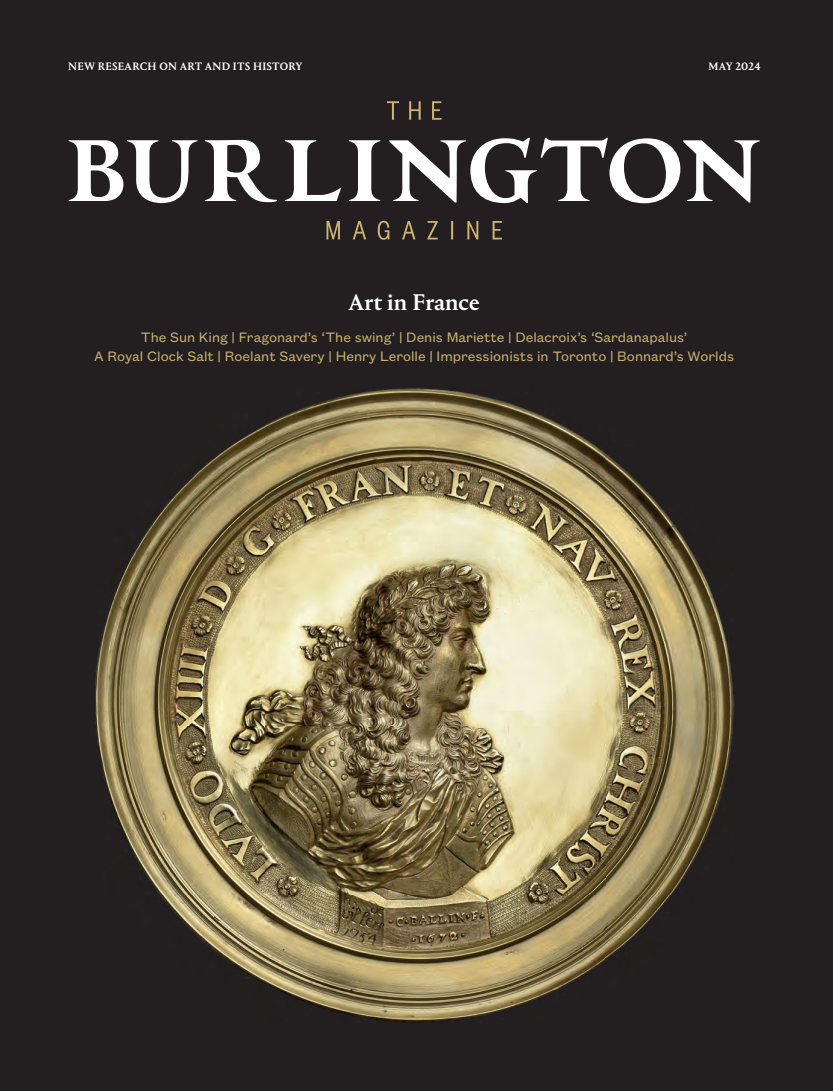
<style>
.page{position:relative;width:833px;height:1091px;background:#fff}
.page>*{position:absolute;margin:0;border:0;box-sizing:border-box;transform-origin:0 0}
.t1{font:500 23.75px "Portrait Text";color:#fff}
.t2{font:15px/19.1px "Founders Grotesk Text";color:#cbb471;text-align:center}
.t3{font:500 11.25px "Portrait Text";letter-spacing:.025em;color:#fff}
</style>
<div class="page">
<div style="left:0;top:0;width:833px;height:1090px;background:#231f20"></div>
<img style="left:95px;top:388px;width:638px;height:633px">
<svg style="left:69px;top:140px;width:128px;height:63px"></svg>
<svg style="left:205px;top:140px;width:72px;height:62px"></svg>
<svg style="left:285px;top:140px;width:56px;height:61px"></svg>
<svg style="left:349px;top:140px;width:31px;height:61px"></svg>
<svg style="left:389px;top:138px;width:371px;height:65px"></svg>
<svg style="left:387px;top:101px;width:12px;height:19px"></svg>
<svg style="left:409px;top:101px;width:12px;height:19px"></svg>
<svg style="left:432px;top:101px;width:9px;height:19px"></svg>
<svg style="left:378px;top:221px;width:11px;height:19px"></svg>
<svg style="left:353px;top:221px;width:13px;height:18px"></svg>
<svg style="left:326px;top:221px;width:14px;height:18px"></svg>
<svg style="left:402px;top:221px;width:13px;height:18px"></svg>
<svg style="left:467px;top:221px;width:11px;height:18px"></svg>
<svg style="left:492px;top:221px;width:10px;height:18px"></svg>
<svg style="left:427px;top:221px;width:11px;height:18px"></svg>
<svg style="left:451px;top:221px;width:2px;height:18px"></svg>
<p class="t3" style="left:68px;top:59px;width:236px">NEW RESEARCH ON ART AND ITS HISTORY</p>
<p class="t3" style="left:708px;top:59px;width:53px">MAY 2024</p>
<h1 class="t1" style="left:349px;top:285px;width:133px">Art in France</h1>
<p class="t2" style="left:94px;top:326px;width:641px">The Sun King | Fragonard’s ‘The swing’ | Denis Mariette | Delacroix’s ‘Sardanapalus’<br>A Royal Clock Salt | Roelant Savery | Henry Lerolle | Impressionists in Toronto | Bonnard’s Worlds</p>
</div>
